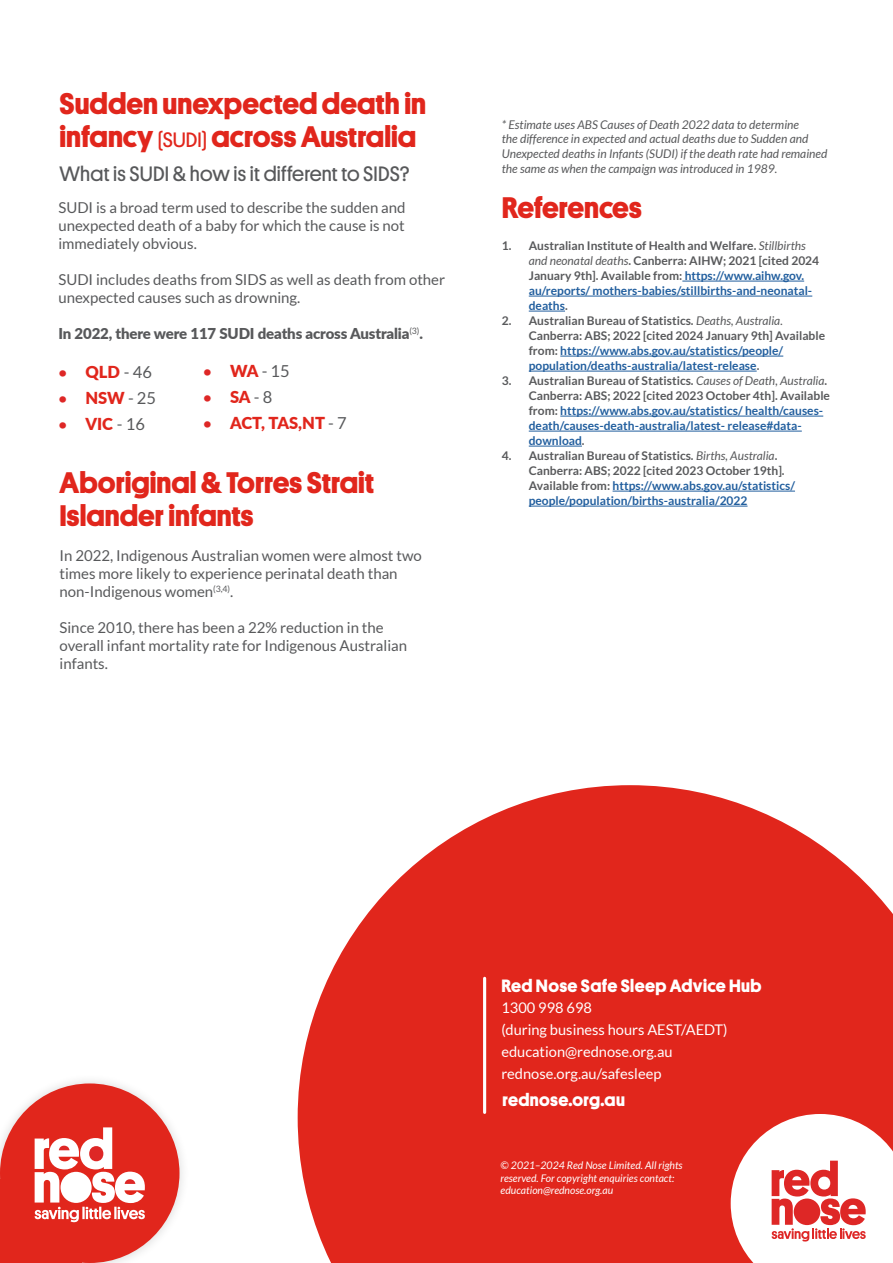
<style>
.page{position:relative;width:893px;height:1263px;background:#fff}
.page>*{position:absolute;margin:0;border:0;box-sizing:border-box;transform-origin:0 0}
.t1{font:700 30px/33px "Platform";color:#e1261c}
.t2{font:21px "Platform";letter-spacing:.01em;color:#58595b}
.t3{font:700 18px "Platform";letter-spacing:.02em;color:#fff}
.t4{font:900 16.5px "Lato";color:#e1261c}
.t5{font:16.5px "Lato";color:#58595b}
.t6{font:15px/18px "Lato";color:#58595b}
.t7{font:900 15px "Lato";letter-spacing:-.01em;color:#58595b}
.t8{font:14.7px/21.8px "Lato";color:#fff}
.t9{font:700 12px/15px "Lato";color:#58595b}
.t10{font:700 12px/15px "Lato";color:#215e9e}
.t11{font:italic 12px/14.5px "Lato";color:#58595b}
.t12{font:italic 10.5px/12.6px "Lato";color:#fff}
.s1{font-weight:400;font-size:21px}
.s2{font-weight:700;font-size:15px;color:#de2726}
.s3{font-weight:400;color:#58595b}
.s4{font-weight:900;color:#e1261c}
.s5{font-weight:400;font-style:italic}
.s6{color:#215e9e}
.s7{color:#58595b}
.s8{font-weight:400;font-style:italic;color:#58595b}
</style>
<div class="page">
<hr style="left:682px;top:281px;width:122px;height:1px;background:#215e9e">
<hr style="left:529px;top:296px;width:283px;height:1px;background:#215e9e">
<hr style="left:529px;top:311px;width:36px;height:1px;background:#215e9e">
<hr style="left:560px;top:356px;width:223px;height:1px;background:#215e9e">
<hr style="left:529px;top:371px;width:228px;height:1px;background:#215e9e">
<hr style="left:560px;top:416px;width:263px;height:1px;background:#215e9e">
<hr style="left:529px;top:431px;width:273px;height:1px;background:#215e9e">
<hr style="left:529px;top:446px;width:53px;height:1px;background:#215e9e">
<hr style="left:613px;top:491px;width:182px;height:1px;background:#215e9e">
<hr style="left:529px;top:506px;width:218px;height:1px;background:#215e9e">
<svg style="left:298px;top:785px;width:595px;height:478px;background:#e5433a"></svg>
<svg style="left:0;top:1083px;width:179px;height:180px"></svg>
<hr style="left:483px;top:978px;width:3px;height:134px;background:#fff">
<svg style="left:731px;top:1114px;width:162px;height:149px"></svg>
<div style="left:794px;top:1198px;width:26px;height:27px;background:#de2726;border-radius:50%"></div>
<div style="left:883px;top:1241px;width:10px;height:22px;background:#fff"></div>
<h1 class="t1" style="left:60px;top:86px;width:368px">Sudden unexpected death in infancy <span class="s1">(SUDI)</span> across Australia</h1>
<h2 class="t2" style="left:60px;top:159px;width:351px">What is SUDI &amp; how is it different to SIDS?</h2>
<p class="t6" style="left:58px;top:199px;width:349px;text-align:justify">SUDI is a broad term used to describe the sudden and unexpected death of a baby for which the cause is not immediately obvious.</p>
<p class="t6" style="left:58px;top:271px;width:388px">SUDI includes deaths from SIDS as well as death from other unexpected causes such as drowning.</p>
<p class="t7" style="left:58px;top:323px;width:366px">In 2022, there were 117 SUDI deaths across Australia<sup>(3)</sup>.</p>
<h3 class="t4" style="left:58px;top:360px;width:95px"><span class="s2">•</span> QLD <span class="s3">- 46</span></h3>
<h3 class="t4" style="left:58px;top:385px;width:99px"><span class="s2">•</span> NSW <span class="s3">- 25</span></h3>
<h3 class="t4" style="left:58px;top:411px;width:88px"><span class="s2">•</span> VIC <span class="s3">- 16</span></h3>
<h3 class="t5" style="left:203px;top:362px;width:88px"><span class="s2">•</span> <span class="s4">WA</span> - 15</h3>
<h3 class="t4" style="left:203px;top:385px;width:71px"><span class="s2">•</span> SA <span class="s3">- 8</span></h3>
<h3 class="t4" style="left:203px;top:411px;width:145px"><span class="s2">•</span> ACT, TAS,NT <span class="s3">- 7</span></h3>
<h1 class="t1" style="left:60px;top:465px;width:316px">Aboriginal &amp; Torres Strait<br>Islander infants</h1>
<p class="t6" style="left:60px;top:547px;width:364px">In 2022, Indigenous Australian women were almost two times more likely to experience perinatal death than non-Indigenous women<sup>(3,4)</sup>.</p>
<p class="t6" style="left:60px;top:619px;width:349px">Since 2010, there has been a 22% reduction in the overall infant mortality rate for Indigenous Australian infants.</p>
<p class="t11" style="left:502px;top:117px;width:327px">* Estimate uses ABS Causes of Death 2022 data to determine<br>the difference in expected and actual deaths due to Sudden and Unexpected deaths in Infants (SUDI) if the death rate had remained the same as when the campaign was introduced in 1989.</p>
<h1 class="t1" style="left:502px;top:190px;width:142px">References</h1>
<p class="t9" style="left:529px;top:238px;width:292px;text-indent:-27px">1. Australian Institute of Health and Welfare. <span class="s5">Stillbirths and neonatal deaths</span>. Canberra: AIHW; 2021 [cited 2024<br>January 9th]. Available from: <span class="s6">https://www.aihw.gov. au/reports/ mothers-babies/stillbirths-and-neonatal&shy;deaths</span>.</p>
<p class="t9" style="left:529px;top:313px;width:298px;text-indent:-27px">2. Australian Bureau of Statistics. <span class="s5">Deaths, Australia.<br></span>Canberra: ABS; 2022 [cited 2024 January 9th] Available from: <span class="s6">https://www.abs.gov.au/statistics/people/ population/deaths-australia/latest-release</span>.</p>
<p class="t10" style="left:529px;top:373px;width:303px;text-indent:-27px"><span class="s7">3. Australian Bureau of Statistics.</span> <span class="s8">Causes of Death, Australia</span><span class="s7">.<br>Canberra: ABS; 2022 [cited 2023 October 4th]. Available from:</span> https://www.abs.gov.au/statistics/ health/causes&shy;death/causes-death-australia/latest- release#data&shy;download<span class="s7">.</span></p>
<p class="t9" style="left:529px;top:448px;width:268px;text-indent:-27px">4. Australian Bureau of Statistics. <span class="s5">Births, Australia</span>.<br>Canberra: ABS; 2022 [cited 2023 October 19th].<br>Available from: <span class="s6">https://www.abs.gov.au/statistics/ people/population/births-australia/2022</span></p>
<h3 class="t3" style="left:501px;top:972px;width:262px">Red Nose Safe Sleep Advice Hub</h3>
<p class="t8" style="left:501px;top:997px;width:228px">1300 998 698<br>(during business hours AEST/AEDT) education@rednose.org.au rednose.org.au/safesleep</p>
<h3 class="t3" style="left:503px;top:1086px;width:124px">rednose.org.au</h3>
<p class="t12" style="left:501px;top:1159px;width:184px">© 2021–2024 Red Nose Limited. All rights reserved. For copyright enquiries contact: education@rednose.org.au</p>
</div>
